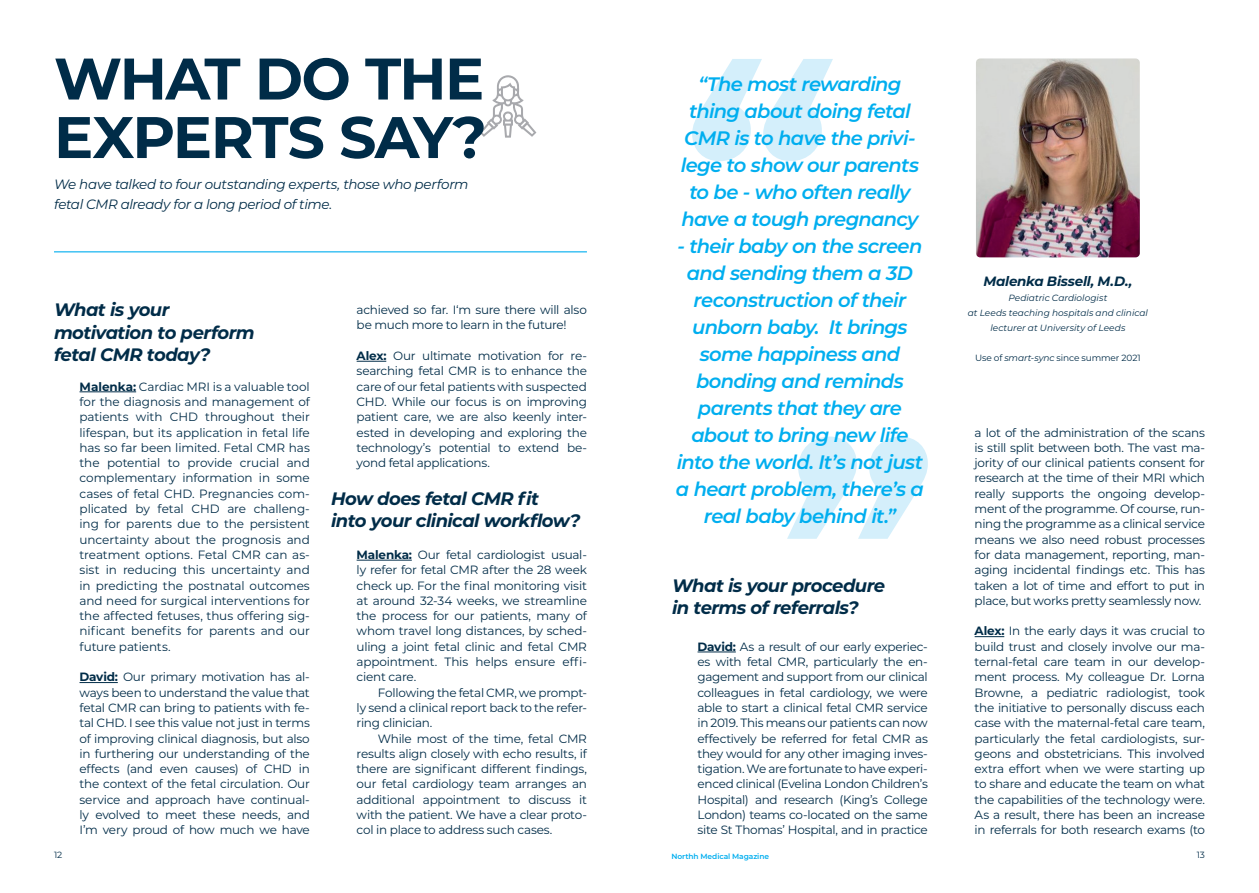
<style>
.page{position:relative;width:1259px;height:893px;background:#fff}
.page>*{position:absolute;margin:0;border:0;box-sizing:border-box;transform-origin:0 0}
.t1{font:700 58.5px/58.5px "Montserrat";letter-spacing:-.03em;color:#002c48}
.t2{font:italic 600 19.5px/27px "Montserrat";letter-spacing:-.035em;color:#00aeef;text-align:center}
.t3{font:italic 700 18px/22.5px "Montserrat";letter-spacing:-.03em;color:#002c48}
.t4{font:italic 13.5px/19.5px "Montserrat";letter-spacing:-.025em;color:#002c48}
.t5{font:italic 700 13.5px "Montserrat";letter-spacing:-.02em;color:#002c48}
.t6{font:12px/15.3px "Montserrat";letter-spacing:-.02em;color:#002c48;text-align:justify}
.t7{font:italic 9px/15px "Montserrat";color:#002c48;text-align:center}
.t8{font:9px "Montserrat";letter-spacing:-.01em;color:#002c48}
.t9{font:600 7.5px "Montserrat";letter-spacing:-.005em;color:#00aeef}
.s1{font-weight:700}
.s2{font-style:italic}
</style>
<div class="page">
<svg style="left:479px;top:75px;width:57px;height:63px"></svg>
<hr style="left:80px;top:392px;width:56px;height:1px;background:#002c48">
<hr style="left:80px;top:682px;width:38px;height:1px;background:#002c48">
<svg style="left:357px;top:361px;width:29px;height:1px"></svg>
<hr style="left:357px;top:560px;width:55px;height:1px;background:#002c48">
<svg style="left:692px;top:59px;width:141px;height:102px"></svg>
<svg style="left:787px;top:437px;width:141px;height:102px"></svg>
<hr style="left:697px;top:652px;width:39px;height:1px;background:#002c48">
<hr style="left:974px;top:636px;width:30px;height:1px;background:#002c48">
<img style="left:976px;top:58px;width:163px;height:199px">
<hr style="left:54px;top:251px;width:533px;height:1px;background:#00aeef">
<h1 class="t1" style="left:54px;top:47px;width:434px">WHAT DO THE<br>EXPERTS SAY?</h1>
<p class="t4" style="left:54px;top:174px;width:416px">We have talked to four outstanding experts, those who perform fetal CMR already for a long period of time.</p>
<h3 class="t3" style="left:54px;top:298px;width:202px">What is your motivation to perform fetal CMR today?</h3>
<p class="t6" style="left:80px;top:378px;width:232px"><span class="s1">Malenka:</span> Cardiac MRI is a valuable tool for the diagnosis and management of patients with CHD throughout their lifespan, but its application in fetal life has so far been limited. Fetal CMR has the potential to provide crucial and complementary information in some cases of fetal CHD. Pregnancies com&shy;plicated by fetal CHD are challeng&shy;ing for parents due to the persistent uncertainty about the prognosis and treatment options. Fetal CMR can as&shy;sist in reducing this uncertainty and in predicting the postnatal outcomes and need for surgical interventions for the affected fetuses, thus offering sig&shy;nificant benefits for parents and our future patients.</p>
<p class="t6" style="left:80px;top:669px;width:232px"><span class="s1">David:</span> Our primary motivation has al&shy;ways been to understand the value that fetal CMR can bring to patients with fe&shy;tal CHD. I see this value not just in terms of improving clinical diagnosis, but also in furthering our understanding of the effects (and even causes) of CHD in the context of the fetal circulation. Our service and approach have continual&shy;ly evolved to meet these needs, and I’m very proud of how much we have</p>
<p class="t6" style="left:357px;top:302px;width:232px">achieved so far. I‘m sure there will also be much more to learn in the future!</p>
<p class="t6" style="left:357px;top:348px;width:232px"><span class="s1">Alex:</span> Our ultimate motivation for re&shy;searching fetal CMR is to enhance the care of our fetal patients with suspected CHD. While our focus is on improving patient care, we are also keenly inter&shy;ested in developing and exploring the technology’s potential to extend be&shy;yond fetal applications.</p>
<h3 class="t3" style="left:331px;top:486px;width:251px">How does fetal CMR fit<br>into your clinical workflow?</h3>
<p class="t6" style="left:357px;top:547px;width:232px"><span class="s1">Malenka:</span> Our fetal cardiologist usual&shy;ly refer for fetal CMR after the 28 week check up. For the final monitoring visit at around 32-34 weeks, we streamline the process for our patients, many of whom travel long distances, by sched&shy;uling a joint fetal clinic and fetal CMR appointment. This helps ensure effi&shy;cient care.</p>
<p class="t6" style="left:357px;top:684px;width:232px;text-indent:21px">Following the fetal CMR, we prompt&shy;ly send a clinical report back to the refer&shy;ring clinician.</p>
<p class="t6" style="left:357px;top:730px;width:232px;text-indent:21px">While most of the time, fetal CMR results align closely with echo results, if there are significant different findings, our fetal cardiology team arranges an additional appointment to discuss it with the patient. We have a clear proto&shy;col in place to address such cases.</p>
<h2 class="t2" style="left:681px;top:70px;width:240px">“The most rewarding thing about doing fetal<br>CMR is to have the privi&shy;lege to show our parents to be - who often really have a tough pregnancy</h2>
<p class="t2" style="left:676px;top:232px;width:249px">- their baby on the screen and sending them a 3D reconstruction of their unborn baby. It brings some happiness and bonding and reminds parents that they are about to bring new life into the world. It’s not just a heart problem, there’s a real baby behind it.”</p>
<h3 class="t3" style="left:672px;top:573px;width:215px">What is your procedure in terms of referrals?</h3>
<p class="t6" style="left:697px;top:638px;width:232px"><span class="s1">David:</span> As a result of our early experiec&shy;es with fetal CMR, particularly the en&shy;gagement and support from our clinical colleagues in fetal cardiology, we were able to start a clinical fetal CMR service in 2019. This means our patients can now effectively be referred for fetal CMR as they would for any other imaging inves&shy;tigation. We are fortunate to have experi&shy;enced clinical (Evelina London Children’s Hospital) and research (King’s College London) teams co-located on the same site St Thomas’ Hospital, and in practice</p>
<p class="t5" style="left:983px;top:271px;width:150px">Malenka Bissell, M.D.,</p>
<p class="t7" style="left:967px;top:290px;width:182px">Pediatric Cardiologist<br>at Leeds teaching hospitals and clinical lecturer at University of Leeds</p>
<p class="t8" style="left:975px;top:351px;width:167px">Use of <span class="s2">smart-sync</span> since summer 2021</p>
<p class="t6" style="left:974px;top:424px;width:232px">a lot of the administration of the scans is still split between both. The vast ma&shy;jority of our clinical patients consent for research at the time of their MRI which really supports the ongoing develop&shy;ment of the programme. Of course, run&shy;ning the programme as a clinical service means we also need robust processes for data management, reporting, man&shy;aging incidental findings etc. This has taken a lot of time and effort to put in place, but works pretty seamlessly now.</p>
<p class="t6" style="left:974px;top:623px;width:232px"><span class="s1">Alex:</span> In the early days it was crucial to build trust and closely involve our ma&shy;ternal-fetal care team in our develop&shy;ment process. My colleague Dr. Lorna Browne, a pediatric radiologist, took the initiative to personally discuss each case with the maternal-fetal care team, particularly the fetal cardiologists, sur&shy;geons and obstetricians. This involved extra effort when we were starting up to share and educate the team on what the capabilities of the technology were.<br>As a result, there has been an increase in referrals for both research exams (to</p>
<p class="t8" style="left:54px;top:849px;width:10px">12</p>
<p class="t9" style="left:671px;top:851px;width:99px">Northh Medical Magazine</p>
<p class="t8" style="left:1196px;top:849px;width:10px">13</p>
</div>
